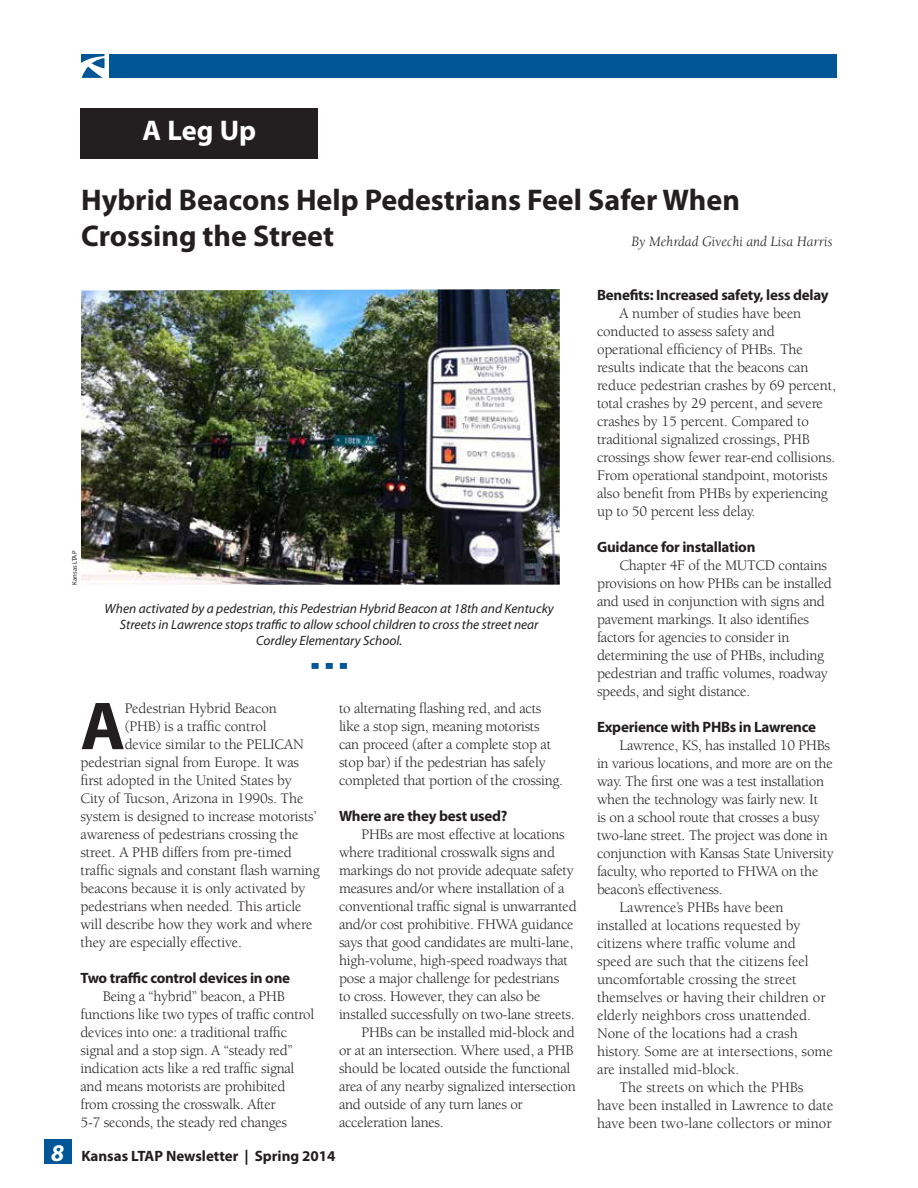
<style>
.page{position:relative;width:918px;height:1188px;background:#fff}
.page>*{position:absolute;margin:0;border:0;box-sizing:border-box;transform-origin:0 0}
.t1{font:700 68.4px "Myriad Pro";color:#231f20}
.t2{font:700 30px/36px "Myriad Pro";color:#231f20}
.t3{font:700 28.5px "Myriad Pro";color:#fff}
.t4{font:15px/18px "Berkeley";letter-spacing:-.015em;color:#231f20}
.t5{font:700 15px "Myriad Pro";letter-spacing:-.015em;color:#231f20}
.t6{font:italic 14.7px "Berkeley";color:#231f20}
.t7{font:italic 13.5px/16.2px "Myriad Pro";color:#231f20;text-align:center}
.t8{font:6.75px "Myriad Pro";color:#231f20}
.s1{font-style:italic;font-size:24px;color:#fff}
</style>
<div class="page">
<div style="left:44px;top:1140px;width:28px;height:24px;background:#005697"></div>
<svg style="left:81px;top:54px;width:23px;height:24px"></svg>
<div style="left:110px;top:54px;width:727px;height:24px;background:#005697"></div>
<div style="left:80px;top:108px;width:238px;height:51px;background:#231f20"></div>
<img style="left:81px;top:289px;width:479px;height:296px">
<svg style="left:312px;top:663px;width:35px;height:6px"></svg>
<h3 class="t3" style="left:142px;top:112px;width:115px">A Leg Up</h3>
<h2 class="t2" style="left:81px;top:181px;width:660px">Hybrid Beacons Help Pedestrians Feel Safer When<br>Crossing the Street</h2>
<p class="t6" style="left:632px;top:234px;width:202px">By Mehrdad Givechi and Lisa Harris</p>
<p class="t8" style="left:70px;top:585px;width:35px;rotate:-90deg">Kansas LTAP</p>
<p class="t7" style="left:105px;top:600px;width:451px">When activated by a pedestrian, this Pedestrian Hybrid Beacon at 18th and Kentucky<br>Streets in Lawrence stops traffic to allow school children to cross the street near<br>Cordley Elementary School.</p>
<h1 class="t1" style="left:80px;top:682px;width:46px">A</h1>
<p class="t4" style="left:125px;top:700px;width:154px">Pedestrian Hybrid Beacon</p>
<p class="t4" style="left:125px;top:718px;width:143px">(PHB) is a traffic control</p>
<p class="t4" style="left:125px;top:736px;width:181px">device similar to the PELICAN</p>
<p class="t4" style="left:80px;top:754px;width:220px">pedestrian signal from Europe. It was</p>
<p class="t4" style="left:80px;top:772px;width:213px">first adopted in the United States by</p>
<p class="t4" style="left:80px;top:790px;width:224px">City of Tucson, Arizona in 1990s. The</p>
<p class="t4" style="left:80px;top:808px;width:237px">system is designed to increase motorists’</p>
<p class="t4" style="left:80px;top:826px;width:219px">awareness of pedestrians crossing the</p>
<p class="t4" style="left:80px;top:844px;width:213px">street. A PHB differs from pre-timed</p>
<p class="t4" style="left:80px;top:862px;width:241px">traffic signals and constant flash warning</p>
<p class="t4" style="left:80px;top:880px;width:226px">beacons because it is only activated by</p>
<p class="t4" style="left:80px;top:898px;width:223px">pedestrians when needed. This article</p>
<p class="t4" style="left:80px;top:916px;width:233px">will describe how they work and where</p>
<p class="t4" style="left:80px;top:934px;width:163px">they are especially effective.</p>
<p class="t5" style="left:80px;top:968px;width:211px">Two traffic control devices in one</p>
<p class="t4" style="left:80px;top:988px;width:235px;text-indent:22px">Being a “hybrid” beacon, a PHB functions like two types of traffic control devices into one: a traditional traffic signal and a stop sign. A “steady red” indication acts like a red traffic signal and means motorists are prohibited from crossing the crosswalk. After<br>5-7 seconds, the steady red changes</p>
<p class="t4" style="left:339px;top:700px;width:226px">to alternating flashing red, and acts like a stop sign, meaning motorists can proceed (after a complete stop at stop bar) if the pedestrian has safely completed that portion of the crossing.</p>
<p class="t5" style="left:339px;top:806px;width:170px">Where are they best used?</p>
<p class="t4" style="left:362px;top:826px;width:205px">PHBs are most effective at locations</p>
<p class="t4" style="left:339px;top:844px;width:218px">where traditional crosswalk signs and</p>
<p class="t4" style="left:339px;top:862px;width:236px">markings do not provide adequate safety</p>
<p class="t4" style="left:339px;top:880px;width:227px">measures and/or where installation of a</p>
<p class="t4" style="left:339px;top:898px;width:239px">conventional traffic signal is unwarranted</p>
<p class="t4" style="left:339px;top:916px;width:236px">and/or cost prohibitive. FHWA guidance</p>
<p class="t4" style="left:339px;top:934px;width:236px">says that good candidates are multi-lane,</p>
<p class="t4" style="left:339px;top:952px;width:231px">high-volume, high-speed roadways that</p>
<p class="t4" style="left:339px;top:970px;width:222px">pose a major challenge for pedestrians</p>
<p class="t4" style="left:339px;top:988px;width:203px">to cross. However, they can also be</p>
<p class="t4" style="left:339px;top:1006px;width:237px">installed successfully on two-lane streets.</p>
<p class="t4" style="left:362px;top:1024px;width:215px">PHBs can be installed mid-block and</p>
<p class="t4" style="left:339px;top:1042px;width:236px">or at an intersection. Where used, a PHB</p>
<p class="t4" style="left:339px;top:1060px;width:233px">should be located outside the functional</p>
<p class="t4" style="left:339px;top:1078px;width:238px">area of any nearby signalized intersection</p>
<p class="t4" style="left:339px;top:1096px;width:185px">and outside of any turn lanes or</p>
<p class="t4" style="left:339px;top:1114px;width:106px">acceleration lanes.</p>
<p class="t5" style="left:51px;top:1146px;width:286px"><span class="s1">8</span> Kansas LTAP Newsletter | Spring 2014</p>
<p class="t5" style="left:597px;top:286px;width:233px">Benefits: Increased safety, less delay</p>
<p class="t4" style="left:597px;top:305px;width:240px;text-indent:22px">A number of studies have been conducted to assess safety and operational efficiency of PHBs. The results indicate that the beacons can reduce pedestrian crashes by 69 percent, total crashes by 29 percent, and severe crashes by 15 percent. Compared to traditional signalized crossings, PHB crossings show fewer rear-end collisions.<br>From operational standpoint, motorists also benefit from PHBs by experiencing up to 50 percent less delay.</p>
<p class="t5" style="left:597px;top:538px;width:160px">Guidance for installation</p>
<p class="t4" style="left:597px;top:557px;width:236px;text-indent:22px">Chapter 4F of the MUTCD contains provisions on how PHBs can be installed and used in conjunction with signs and pavement markings. It also identifies factors for agencies to consider in determining the use of PHBs, including pedestrian and traffic volumes, roadway speeds, and sight distance.</p>
<p class="t5" style="left:597px;top:718px;width:220px">Experience with PHBs in Lawrence</p>
<p class="t4" style="left:620px;top:737px;width:212px">Lawrence, KS, has installed 10 PHBs</p>
<p class="t4" style="left:597px;top:755px;width:237px">in various locations, and more are on the</p>
<p class="t4" style="left:597px;top:773px;width:229px">way. The first one was a test installation</p>
<p class="t4" style="left:597px;top:791px;width:223px">when the technology was fairly new. It</p>
<p class="t4" style="left:597px;top:809px;width:224px">is on a school route that crosses a busy</p>
<p class="t4" style="left:597px;top:827px;width:232px">two-lane street. The project was done in</p>
<p class="t4" style="left:597px;top:845px;width:238px">conjunction with Kansas State University</p>
<p class="t4" style="left:597px;top:863px;width:223px">faculty, who reported to FHWA on the</p>
<p class="t4" style="left:597px;top:881px;width:127px">beacon’s effectiveness.</p>
<p class="t4" style="left:620px;top:899px;width:166px">Lawrence’s PHBs have been</p>
<p class="t4" style="left:597px;top:917px;width:205px">installed at locations requested by</p>
<p class="t4" style="left:597px;top:935px;width:200px">citizens where traffic volume and</p>
<p class="t4" style="left:597px;top:953px;width:213px">speed are such that the citizens feel</p>
<p class="t4" style="left:597px;top:971px;width:201px">uncomfortable crossing the street</p>
<p class="t4" style="left:597px;top:989px;width:230px">themselves or having their children or</p>
<p class="t4" style="left:597px;top:1007px;width:216px">elderly neighbors cross unattended.</p>
<p class="t4" style="left:597px;top:1025px;width:202px">None of the locations had a crash</p>
<p class="t4" style="left:597px;top:1043px;width:237px">history. Some are at intersections, some</p>
<p class="t4" style="left:597px;top:1061px;width:144px">are installed mid-block.</p>
<p class="t4" style="left:620px;top:1079px;width:185px">The streets on which the PHBs</p>
<p class="t4" style="left:597px;top:1097px;width:238px">have been installed in Lawrence to date</p>
<p class="t4" style="left:597px;top:1115px;width:236px">have been two-lane collectors or minor</p>
</div>
